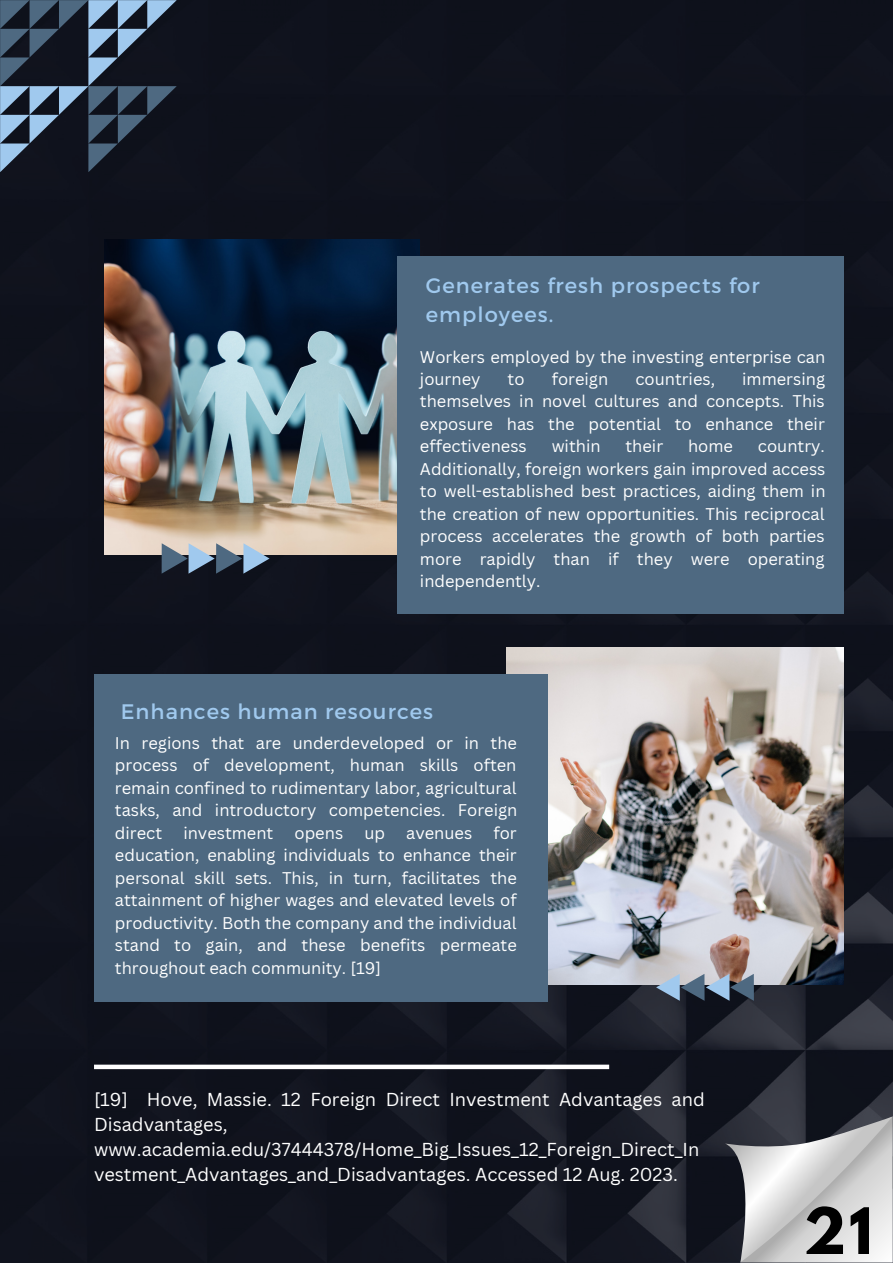
<style>
.page{position:relative;width:893px;height:1264px;background:#fff}
.page>*{position:absolute;margin:0;border:0;box-sizing:border-box;transform-origin:0 0}
.t1{font:700 56.7px "League Spartan";color:#000}
.t2{font:21px/29.2px "Montserrat";letter-spacing:.05em;color:#a0c9ee}
.t3{font:18.3px/24.8px "Canva Sans";color:#fff}
.t4{font:16.5px/22.5px "Canva Sans";color:#fff;text-align:justify}
</style>
<div class="page">
<img style="left:0;top:0;width:892px;height:1262px">
<img style="left:105px;top:240px;width:315px;height:315px">
<div style="left:397px;top:257px;width:446px;height:357px;background:#4e6981"></div>
<img style="left:506px;top:647px;width:337px;height:337px">
<div style="left:94px;top:674px;width:453px;height:327px;background:#4e6981"></div>
<svg style="left:725px;top:1116px;width:167px;height:146px;background:#adaeb0"></svg>
<svg style="left:0;top:0;width:176px;height:172px;background:#313e50"></svg>
<svg style="left:162px;top:543px;width:107px;height:30px;background:#798693"></svg>
<svg style="left:656px;top:973px;width:97px;height:27px;background:#738192"></svg>
<div style="left:94px;top:1064px;width:515px;height:5px;background:#fff"></div>
<p class="t2" style="left:426px;top:270px;width:335px">Generates fresh prospects for employees.</p>
<p class="t4" style="left:420px;top:345px;width:407px">Workers employed by the investing enterprise can journey</p>
<p class="t4" style="left:507px;top:367px;width:18px">to</p>
<p class="t4" style="left:551px;top:367px;width:58px">foreign</p>
<p class="t4" style="left:635px;top:367px;width:81px">countries,</p>
<p class="t4" style="left:420px;top:367px;width:406px;text-indent:322px">immersing themselves in novel cultures and concepts. This exposure has the potential to enhance their effectiveness</p>
<p class="t4" style="left:551px;top:435px;width:50px">within</p>
<p class="t4" style="left:625px;top:435px;width:39px">their</p>
<p class="t4" style="left:688px;top:435px;width:46px">home</p>
<p class="t4" style="left:420px;top:435px;width:407px;text-indent:338px">country.<br>Additionally, foreign workers gain improved access to well-established best practices, aiding them in the creation of new opportunities. This reciprocal process accelerates the growth of both parties more rapidly than if they were operating independently.</p>
<p class="t2" style="left:121px;top:695px;width:314px">Enhances human resources</p>
<p class="t4" style="left:115px;top:731px;width:404px">In regions that are underdeveloped or in the process of development, human skills often remain confined to rudimentary labor, agricultural tasks, and introductory competencies. Foreign direct</p>
<p class="t4" style="left:115px;top:821px;width:403px;text-indent:378px">for education, enabling individuals to enhance their personal skill sets. This, in turn, facilitates the attainment of higher wages and elevated levels of productivity. Both the company and the individual stand to gain, and these benefits permeate throughout each community. [19]</p>
<p class="t4" style="left:183px;top:821px;width:91px">investment</p>
<p class="t4" style="left:294px;top:821px;width:50px">opens</p>
<p class="t4" style="left:364px;top:821px;width:22px">up</p>
<p class="t4" style="left:406px;top:821px;width:68px">avenues</p>
<p class="t3" style="left:94px;top:1086px;width:612px">[19] Hove, Massie. 12 Foreign Direct Investment Advantages and Disadvantages, www.academia.edu/37444378/Home_Big_Issues_12_Foreign_Direct_In vestment_Advantages_and_Disadvantages. Accessed 12 Aug. 2023.</p>
<p class="t1" style="left:803px;top:1202px;width:70px">21</p>
</div>
